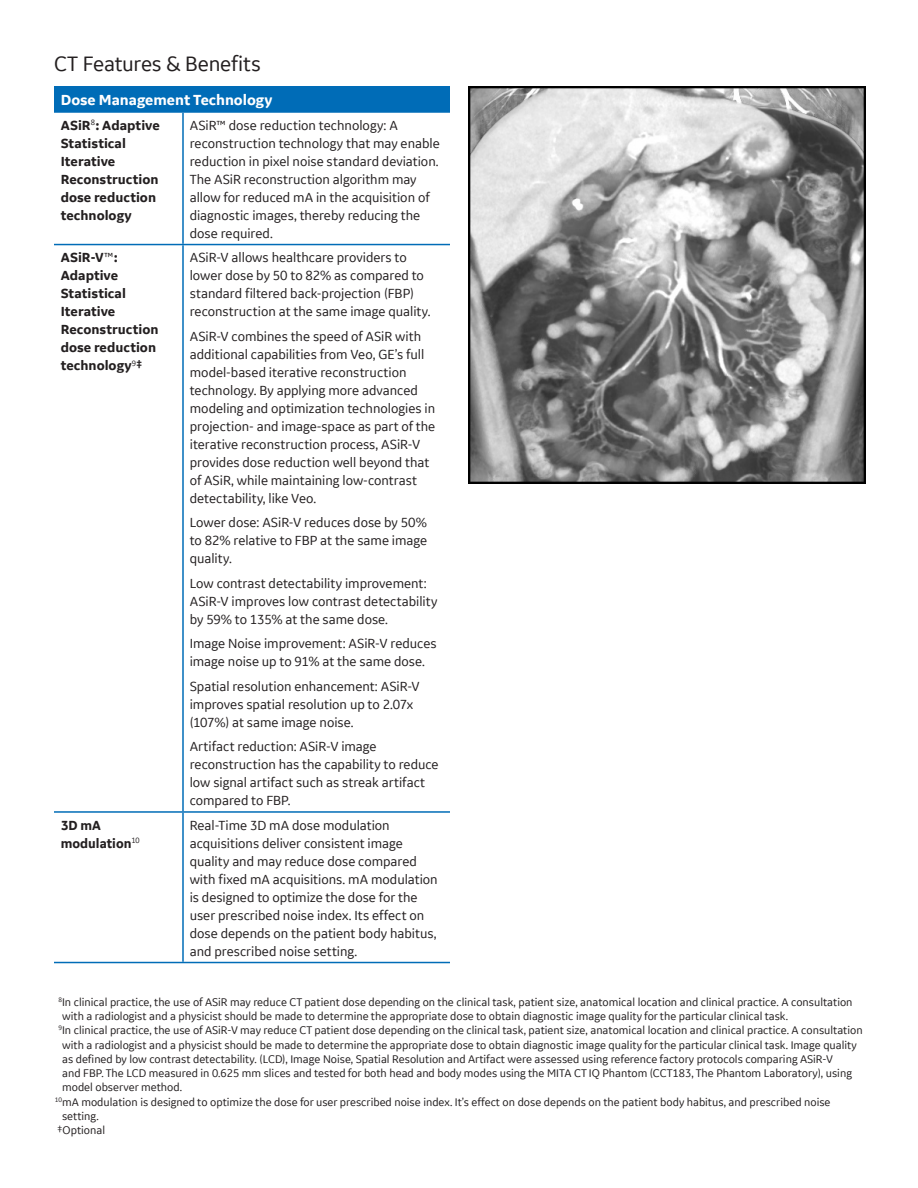
<style>
.page{position:relative;width:918px;height:1188px;background:#fff}
.page>*{position:absolute;margin:0;border:0;box-sizing:border-box;transform-origin:0 0}
._15pt_16-body_subhea{font:22.5px "GE Inspira Sans";letter-spacing:-.015em;color:#231f20}
._10_5pt_13-callout_s{font:700 15.75px "GE Inspira Sans";letter-spacing:-.005em;color:#fff}
._9_5pt_12-body_text{font:14.25px/18px "GE Inspira Sans";color:#231f20}
._9_5pt_12-body_text-2{font:700 14.25px/18px "GE Inspira Sans";color:#231f20}
._9_5pt_12-body_text-3{font:700 14.25px/18px "GE Inspira Sans";color:#231f20;scale:.96 1}
._8pt_9_5-caption_and{font:12px/14.2px "GE Inspira Sans";color:#231f20}
.s1{font-weight:400}
</style>
<div class="page">
<div style="left:54px;top:86px;width:396px;height:26px;background:#006cb7"></div>
<hr style="left:54px;top:111px;width:129px;height:2px;background:#006cb7">
<hr style="left:183px;top:111px;width:267px;height:2px;background:#006cb7">
<hr style="left:182px;top:113px;width:2px;height:131px;background:#006cb7">
<hr style="left:54px;top:244px;width:129px;height:1px;background:#006cb7">
<hr style="left:183px;top:244px;width:267px;height:1px;background:#006cb7">
<hr style="left:182px;top:245px;width:2px;height:566px;background:#006cb7">
<hr style="left:182px;top:813px;width:2px;height:149px;background:#006cb7">
<hr style="left:54px;top:962px;width:129px;height:1px;background:#006cb7">
<hr style="left:183px;top:962px;width:267px;height:1px;background:#006cb7">
<hr style="left:54px;top:811px;width:129px;height:2px;background:#006cb7">
<hr style="left:183px;top:811px;width:267px;height:2px;background:#006cb7">
<img style="left:468px;top:86px;width:397px;height:398px">
<p class="_15pt_16-body_subhea" style="left:54px;top:50px;width:208px">CT Features &amp; Benefits</p>
<p class="_10_5pt_13-callout_s" style="left:61px;top:91px;width:213px">Dose Management Technology</p>
<p class="_9_5pt_12-body_text-2" style="left:61px;top:116px;width:101px">ASiR<sup>8</sup>: Adaptive<br>Statistical<br>Iterative<br>Reconstruction dose reduction technology</p>
<p class="_9_5pt_12-body_text" style="left:190px;top:116px;width:252px">ASiR™ dose reduction technology: A reconstruction technology that may enable reduction in pixel noise standard deviation.<br>The ASiR reconstruction algorithm may allow for reduced mA in the acquisition of diagnostic images, thereby reducing the dose required.</p>
<p class="_9_5pt_12-body_text-2" style="left:61px;top:248px;width:99px">ASiR-V<span class="s1">™</span>:<br>Adaptive<br>Statistical<br>Iterative<br>Reconstruction dose reduction technology<sup>9</sup>‡</p>
<p class="_9_5pt_12-body_text" style="left:190px;top:248px;width:242px">ASiR-V allows healthcare providers to lower dose by 50 to 82% as compared to standard filtered back-projection (FBP) reconstruction at the same image quality.</p>
<p class="_9_5pt_12-body_text" style="left:190px;top:327px;width:247px">ASiR-V combines the speed of ASiR with additional capabilities from Veo, GE’s full model-based iterative reconstruction technology. By applying more advanced modeling and optimization technologies in projection- and image-space as part of the iterative reconstruction process, ASiR-V provides dose reduction well beyond that of ASiR, while maintaining low-contrast detectability, like Veo.</p>
<p class="_9_5pt_12-body_text" style="left:190px;top:513px;width:239px;text-align:justify">Lower dose: ASiR-V reduces dose by 50% to 82% relative to FBP at the same image quality.</p>
<p class="_9_5pt_12-body_text" style="left:190px;top:574px;width:249px">Low contrast detectability improvement:<br>ASiR-V improves low contrast detectability by 59% to 135% at the same dose.</p>
<p class="_9_5pt_12-body_text" style="left:190px;top:634px;width:248px">Image Noise improvement: ASiR-V reduces image noise up to 91% at the same dose.</p>
<p class="_9_5pt_12-body_text" style="left:190px;top:677px;width:232px">Spatial resolution enhancement: ASiR-V improves spatial resolution up to 2.07x (107%) at same image noise.</p>
<p class="_9_5pt_12-body_text" style="left:190px;top:737px;width:250px">Artifact reduction: ASiR-V image reconstruction has the capability to reduce low signal artifact such as streak artifact compared to FBP.</p>
<p class="_9_5pt_12-body_text-3" style="left:61px;top:816px;width:84px">3D mA modulation<sup>10</sup></p>
<p class="_9_5pt_12-body_text" style="left:190px;top:816px;width:250px">Real-Time 3D mA dose modulation acquisitions deliver consistent image quality and may reduce dose compared with fixed mA acquisitions. mA modulation is designed to optimize the dose for the user prescribed noise index. Its effect on dose depends on the patient body habitus, and prescribed noise setting.</p>
<p class="_8pt_9_5-caption_and" style="left:62px;top:994px;width:792px;text-indent:-4px"><sup>8</sup>In clinical practice, the use of ASiR may reduce CT patient dose depending on the clinical task, patient size, anatomical location and clinical practice. A consultation with a radiologist and a physicist should be made to determine the appropriate dose to obtain diagnostic image quality for the particular clinical task.</p>
<p class="_8pt_9_5-caption_and" style="left:62px;top:1023px;width:802px;text-indent:-4px"><sup>9</sup>In clinical practice, the use of ASiR-V may reduce CT patient dose depending on the clinical task, patient size, anatomical location and clinical practice. A consultation with a radiologist and a physicist should be made to determine the appropriate dose to obtain diagnostic image quality for the particular clinical task. Image quality as defined by low contrast detectability. (LCD), Image Noise, Spatial Resolution and Artifact were assessed using reference factory protocols comparing ASiR-V<br>and FBP. The LCD measured in 0.625 mm slices and tested for both head and body modes using the MITA CT IQ Phantom (CCT183, The Phantom Laboratory), using model observer method.</p>
<p class="_8pt_9_5-caption_and" style="left:62px;top:1094px;width:770px;text-indent:-7px"><sup>10</sup>mA modulation is designed to optimize the dose for user prescribed noise index. It’s effect on dose depends on the patient body habitus, and prescribed noise setting.</p>
<p class="_8pt_9_5-caption_and" style="left:57px;top:1123px;width:49px">‡Optional</p>
</div>
